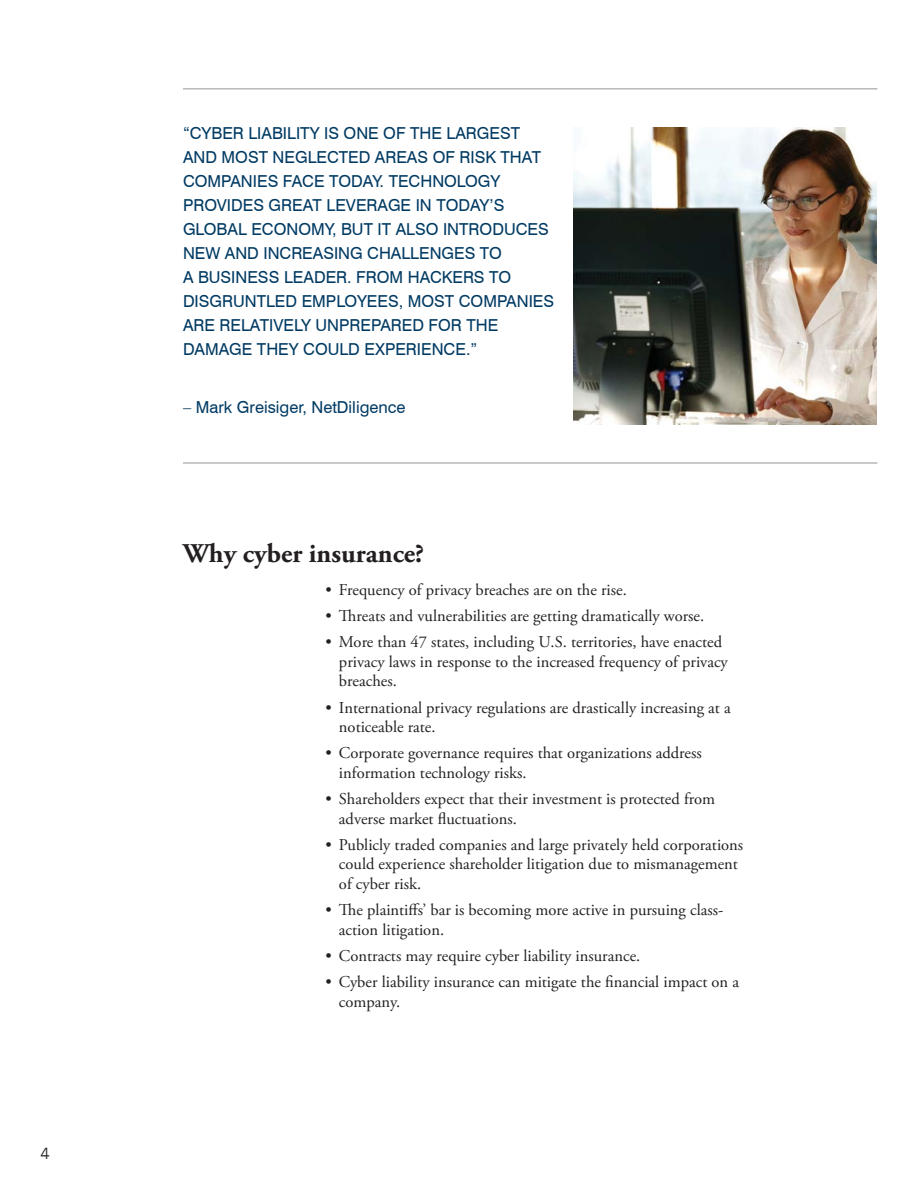
<style>
.page{position:relative;width:918px;height:1188px;background:#fff}
.page>*{position:absolute;margin:0;border:0;box-sizing:border-box;transform-origin:0 0}
.t1{font:700 27px "Adobe Garamond Pro";color:#231f20}
.t2{font:16.5px/19.5px "Adobe Garamond Pro";color:#231f20}
.t3{font:16.5px/24px "Swiss 721 BT";color:#003a63}
.t4{font:15px "News Gothic";color:#231f20}
</style>
<div class="page">
<img style="left:573px;top:127px;width:304px;height:298px">
<hr style="left:183px;top:463px;width:695px;height:1px;background:#939598">
<hr style="left:183px;top:88px;width:695px;height:1px;background:#939598">
<p class="t4" style="left:41px;top:1144px;width:11px">4</p>
<p class="t3" style="left:183px;top:121px;width:373px">“CYBER LIABILITY IS ONE OF THE LARGEST AND MOST NEGLECTED AREAS OF RISK THAT COMPANIES FACE TODAY. TECHNOLOGY PROVIDES GREAT LEVERAGE IN TODAY’S GLOBAL ECONOMY, BUT IT ALSO INTRODUCES NEW AND INCREASING CHALLENGES TO<br>A BUSINESS LEADER. FROM HACKERS TO DISGRUNTLED EMPLOYEES, MOST COMPANIES ARE RELATIVELY UNPREPARED FOR THE DAMAGE THEY COULD EXPERIENCE.”</p>
<p class="t3" style="left:183px;top:395px;width:224px">– Mark Greisiger, NetDiligence</p>
<h1 class="t1" style="left:183px;top:542px;width:243px">Why cyber insurance?</h1>
<p class="t2" style="left:326px;top:581px;width:303px">• Frequency of privacy breaches are on the rise.</p>
<p class="t2" style="left:326px;top:607px;width:380px">• Threats and vulnerabilities are getting dramatically worse.</p>
<p class="t2" style="left:339px;top:634px;width:390px;text-indent:-13px">• More than 47 states, including U.S. territories, have enacted privacy laws in response to the increased frequency of privacy breaches.</p>
<p class="t2" style="left:339px;top:699px;width:393px;text-indent:-13px">• International privacy regulations are drastically increasing at a noticeable rate.</p>
<p class="t2" style="left:339px;top:745px;width:364px;text-indent:-13px">• Corporate governance requires that organizations address information technology risks.</p>
<p class="t2" style="left:339px;top:790px;width:378px;text-indent:-13px">• Shareholders expect that their investment is protected from adverse market fluctuations.</p>
<p class="t2" style="left:339px;top:836px;width:406px;text-indent:-13px">• Publicly traded companies and large privately held corporations could experience shareholder litigation due to mismanagement of cyber risk.</p>
<p class="t2" style="left:339px;top:901px;width:386px;text-indent:-13px">• The plaintiffs’ bar is becoming more active in pursuing class&shy;action litigation.</p>
<p class="t2" style="left:326px;top:947px;width:316px">• Contracts may require cyber liability insurance.</p>
<p class="t2" style="left:339px;top:973px;width:402px;text-indent:-13px">• Cyber liability insurance can mitigate the financial impact on a company.</p>
</div>
